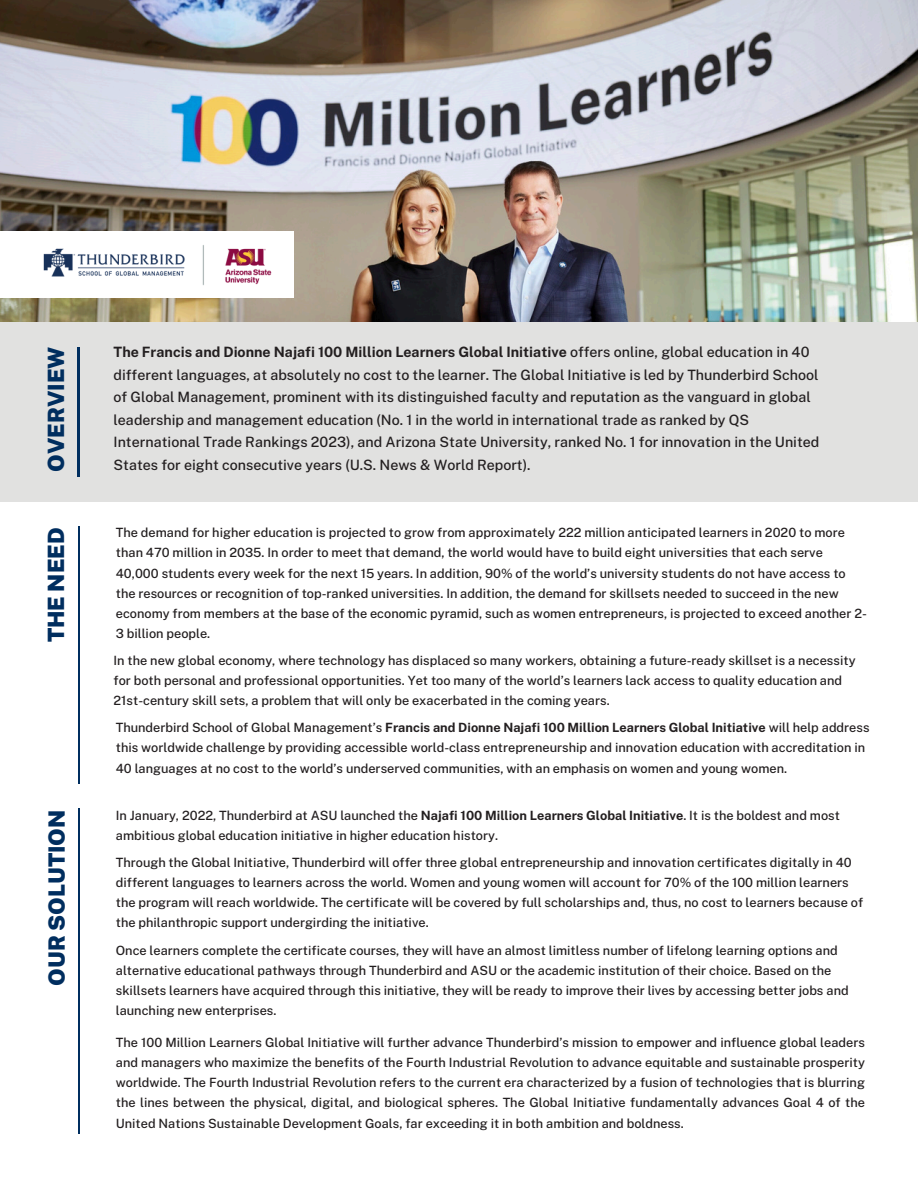
<style>
.page{position:relative;width:918px;height:1188px;background:#fff}
.page>*{position:absolute;margin:0;border:0;box-sizing:border-box;transform-origin:0 0}
.t1{font:900 22.5px "Public Sans";color:#002e5f}
.t2{font:500 14.25px/22.5px "Public Sans";color:#231f20}
.t3{font:500 12.75px/20.2px "Public Sans";color:#231f20}
.s1{font-weight:700}
</style>
<div class="page">
<div style="left:0;top:322px;width:918px;height:179px;background:#e1e1e0"></div>
<hr style="left:78px;top:347px;width:1px;height:129px;background:#002e5f">
<hr style="left:78px;top:526px;width:1px;height:257px;background:#002e5f">
<img style="left:0;top:0;width:918px;height:322px">
<hr style="left:78px;top:808px;width:1px;height:326px;background:#002e5f">
<div style="left:0;top:231px;width:294px;height:67px;background:#fff"></div>
<img style="left:43px;top:245px;width:229px;height:41px">
<h2 class="t1" style="left:43px;top:472px;width:127px;rotate:-90deg">OVERVIEW</h2>
<h1 class="t1" style="left:43px;top:642px;width:116px;rotate:-90deg">THE NEED</h1>
<p class="t1" style="left:43px;top:986px;width:177px;rotate:-90deg">OUR SOLUTION</p>
<h1 class="t2" style="left:114px;top:341px;width:707px"><span class="s1">The Francis and Dionne Najafi 100 Million Learners Global Initiative</span> offers online, global education in 40 different languages, at absolutely no cost to the learner. The Global Initiative is led by Thunderbird School of Global Management, prominent with its distinguished faculty and reputation as the vanguard in global leadership and management education (No. 1 in the world in international trade as ranked by QS International Trade Rankings 2023), and Arizona State University, ranked No. 1 for innovation in the United</h1>
<h1 class="t2" style="left:114px;top:453px;width:419px">States for eight consecutive years (U.S. News &amp; World Report).</h1>
<p class="t3" style="left:116px;top:523px;width:753px">The demand for higher education is projected to grow from approximately 222 million anticipated learners in 2020 to more than 470 million in 2035. In order to meet that demand, the world would have to build eight universities that each serve 40,000 students every week for the next 15 years. In addition, 90% of the world’s university students do not have access to the resources or recognition of top-ranked universities. In addition, the demand for skillsets needed to succeed in the new economy from members at the base of the economic pyramid, such as women entrepreneurs, is projected to exceed another 2- 3 billion people.</p>
<p class="t3" style="left:114px;top:650px;width:743px">In the new global economy, where technology has displaced so many workers, obtaining a future-ready skillset is a necessity for both personal and professional opportunities. Yet too many of the world’s learners lack access to quality education and<br>21st-century skill sets, a problem that will only be exacerbated in the coming years.</p>
<p class="t3" style="left:116px;top:718px;width:755px">Thunderbird School of Global Management’s <span class="s1">Francis and Dionne Najafi 100 Million Learners Global Initiative</span> will help address this worldwide challenge by providing accessible world-class entrepreneurship and innovation education with accreditation in<br>40 languages at no cost to the world’s underserved communities, with an emphasis on women and young women.</p>
<p class="t3" style="left:116px;top:805px;width:726px">In January, 2022, Thunderbird at ASU launched the <span class="s1">Najafi 100 Million Learners Global Initiative</span>. It is the boldest and most ambitious global education initiative in higher education history.</p>
<p class="t3" style="left:116px;top:852px;width:749px">Through the Global Initiative, Thunderbird will offer three global entrepreneurship and innovation certificates digitally in 40 different languages to learners across the world. Women and young women will account for 70% of the 100 million learners the program will reach worldwide. The certificate will be covered by full scholarships and, thus, no cost to learners because of the philanthropic support undergirding the initiative.</p>
<p class="t3" style="left:116px;top:940px;width:734px">Once learners complete the certificate courses, they will have an almost limitless number of lifelong learning options and alternative educational pathways through Thunderbird and ASU or the academic institution of their choice. Based on the skillsets learners have acquired through this initiative, they will be ready to improve their lives by accessing better jobs and launching new enterprises.</p>
<h1 class="t3" style="left:116px;top:1032px;width:751px;text-align:justify">The 100 Million Learners Global Initiative will further advance Thunderbird’s mission to empower and influence global leaders and managers who maximize the benefits of the Fourth Industrial Revolution to advance equitable and sustainable prosperity worldwide. The Fourth Industrial Revolution refers to the current era characterized by a fusion of technologies that is blurring the lines between the physical, digital, and biological spheres. The Global Initiative fundamentally advances Goal 4 of the United Nations Sustainable Development Goals, far exceeding it in both ambition and boldness.</h1>
</div>
